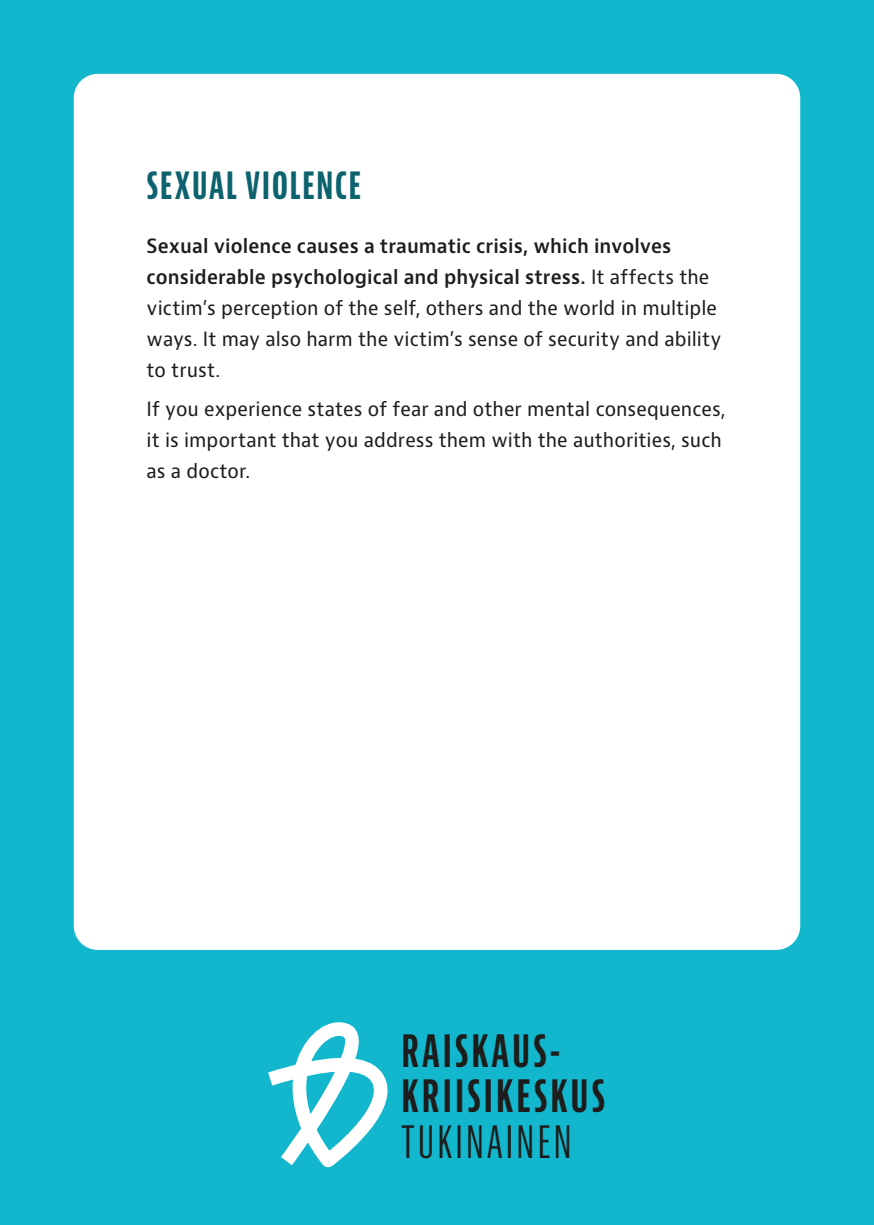
<style>
.page{position:relative;width:874px;height:1225px;background:#fff}
.page>*{position:absolute;margin:0;border:0;box-sizing:border-box;transform-origin:0 0}
.t1{font:700 extra-condensed 43.4px "Bernino Sans";letter-spacing:.075em;color:#1d1d1b}
.t2{font:extra-condensed 43.4px "Bernino Sans";letter-spacing:.075em;color:#1d1d1b}
.Otsikko_Pienempi{font:700 extra-condensed 40px "Bernino Sans";letter-spacing:.035em;color:#0c626d}
.Leipäteksti{font:19.2px/31px "Bernino Sans";letter-spacing:.005em;color:#1d1d1b}
.s1{font-weight:600}
</style>
<div class="page">
<div style="left:0;top:0;width:873px;height:1225px;background:#12b7ce"></div>
<div style="left:74px;top:74px;width:725px;height:876px;background:#fff;border-radius:24px"></div>
<svg style="left:268px;top:1022px;width:120px;height:146px"></svg>
<p class="Otsikko_Pienempi" style="left:146px;top:161px;width:216px">SEXUAL VIOLENCE</p>
<p class="Leipäteksti" style="left:146px;top:231px;width:576px"><span class="s1">Sexual violence causes a traumatic crisis, which involves considerable psychological and physical stress.</span> It affects the victim’s perception of the self, others and the world in multiple ways. It may also harm the victim’s sense of security and ability to trust.</p>
<p class="Leipäteksti" style="left:146px;top:394px;width:580px">If you experience states of fear and other mental consequences, it is important that you address them with the authorities, such as a doctor.</p>
<p class="t1" style="left:401px;top:1026px;width:160px">RAISKAUS-</p>
<p class="t1" style="left:401px;top:1071px;width:205px">KRIISIKESKUS</p>
<p class="t2" style="left:401px;top:1117px;width:172px">TUKINAINEN</p>
</div>
